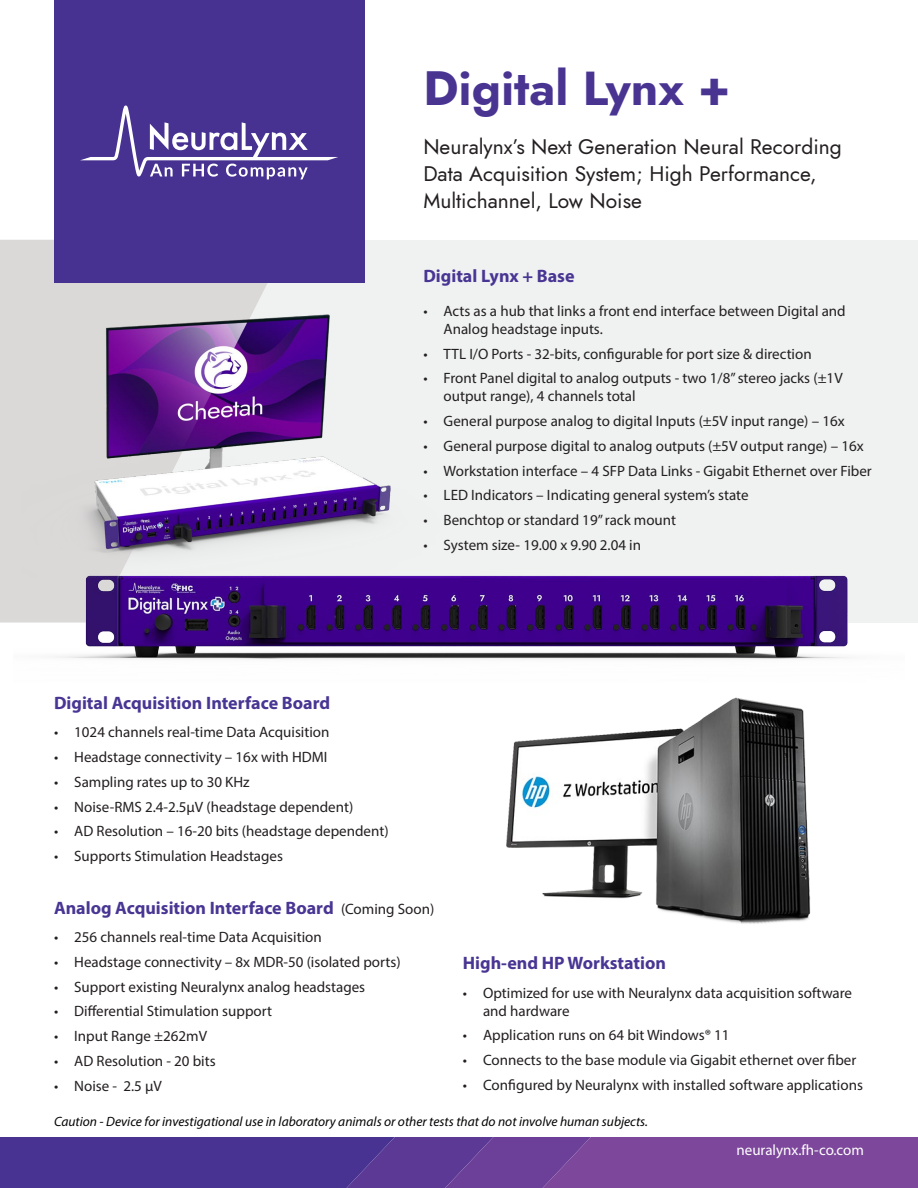
<style>
.page{position:relative;width:918px;height:1188px;background:#fff}
.page>*{position:absolute;margin:0;border:0;box-sizing:border-box;transform-origin:0 0}
.t1{font:700 48px "Jost";color:#493492}
.t2{font:21px/27px "Jost";color:#231f20}
.t3{font:700 18px "Myriad Pro";color:#493593}
.t4{font:15px/18px "Myriad Pro";color:#231f20}
.t5{font:15px "Myriad Pro";color:#fff}
.t6{font:italic 13.5px "Myriad Pro";color:#040503}
.s1{font-weight:400;font-size:15px;color:#231f20}
</style>
<div class="page">
<div style="left:0;top:240px;width:918px;height:382px;background:#eff2f1"></div>
<div style="left:0;top:240px;width:289px;height:382px;background:#dbd9d8"></div>
<svg style="left:0;top:1137px;width:918px;height:51px;background:#623c96"></svg>
<div style="left:54px;top:0;width:310px;height:282px;background:#473292"></div>
<img style="left:13px;top:571px;width:892px;height:89px">
<img style="left:21px;top:285px;width:440px;height:293px">
<svg style="left:80px;top:106px;width:258px;height:73px"></svg>
<img style="left:507px;top:697px;width:304px;height:227px">
<p class="t1" style="left:423px;top:55px;width:309px">Digital Lynx +</p>
<p class="t2" style="left:423px;top:133px;width:420px">Neuralynx’s Next Generation Neural Recording<br>Data Acquisition System; High Performance,<br>Multichannel, Low Noise</p>
<p class="t3" style="left:423px;top:264px;width:153px">Digital Lynx + Base</p>
<p class="t4" style="left:444px;top:302px;width:404px;text-indent:-20px">• Acts as a hub that links a front end interface between Digital and<br>Analog headstage inputs.</p>
<p class="t4" style="left:423px;top:344px;width:390px">• TTL I/O Ports - 32-bits, configurable for port size &amp; direction</p>
<p class="t4" style="left:444px;top:369px;width:401px;text-indent:-20px">• Front Panel digital to analog outputs - two 1/8” stereo jacks (±1V output range), 4 channels total</p>
<p class="t4" style="left:423px;top:412px;width:423px">• General purpose analog to digital Inputs (±5V input range) – 16x</p>
<p class="t4" style="left:423px;top:437px;width:442px">• General purpose digital to analog outputs (±5V output range) – 16x</p>
<p class="t4" style="left:423px;top:461px;width:450px">• Workstation interface – 4 SFP Data Links - Gigabit Ethernet over Fiber</p>
<p class="t4" style="left:423px;top:486px;width:327px">• LED Indicators – Indicating general system’s state</p>
<p class="t4" style="left:423px;top:511px;width:254px">• Benchtop or standard 19” rack mount</p>
<p class="t4" style="left:423px;top:536px;width:219px">• System size- 19.00 x 9.90 2.04 in</p>
<p class="t3" style="left:54px;top:691px;width:278px">Digital Acquisition Interface Board</p>
<p class="t4" style="left:54px;top:723px;width:277px">• 1024 channels real-time Data Acquisition</p>
<p class="t4" style="left:54px;top:748px;width:275px">• Headstage connectivity – 16x with HDMI</p>
<p class="t4" style="left:54px;top:773px;width:197px">• Sampling rates up to 30 KHz</p>
<p class="t4" style="left:54px;top:797px;width:301px">• Noise-RMS 2.4-2.5µV (headstage dependent)</p>
<p class="t4" style="left:54px;top:822px;width:336px">• AD Resolution – 16-20 bits (headstage dependent)</p>
<p class="t4" style="left:54px;top:847px;width:231px">• Supports Stimulation Headstages</p>
<p class="t3" style="left:54px;top:896px;width:382px">Analog Acquisition Interface Board <span class="s1">(Coming Soon)</span></p>
<p class="t4" style="left:54px;top:928px;width:269px">• 256 channels real-time Data Acquisition</p>
<p class="t4" style="left:54px;top:953px;width:348px">• Headstage connectivity – 8x MDR-50 (isolated ports)</p>
<p class="t4" style="left:54px;top:977px;width:313px">• Support existing Neuralynx analog headstages</p>
<p class="t4" style="left:54px;top:1002px;width:220px">• Differential Stimulation support</p>
<p class="t4" style="left:54px;top:1027px;width:155px">• Input Range ±262mV</p>
<p class="t4" style="left:54px;top:1052px;width:163px">• AD Resolution - 20 bits</p>
<p class="t4" style="left:54px;top:1076px;width:109px">• Noise - 2.5 µV</p>
<p class="t6" style="left:54px;top:1113px;width:596px">Caution - Device for investigational use in laboratory animals or other tests that do not involve human subjects.</p>
<p class="t3" style="left:463px;top:951px;width:205px">High-end HP Workstation</p>
<p class="t4" style="left:483px;top:983px;width:371px;text-indent:-20px">• Optimized for use with Neuralynx data acquisition software and hardware</p>
<p class="t4" style="left:463px;top:1026px;width:268px">• Application runs on 64 bit Windows® 11</p>
<p class="t4" style="left:463px;top:1051px;width:395px">• Connects to the base module via Gigabit ethernet over fiber</p>
<p class="t4" style="left:463px;top:1076px;width:402px">• Configured by Neuralynx with installed software applications</p>
<p class="t5" style="left:737px;top:1141px;width:129px">neuralynx.fh-co.com</p>
</div>
